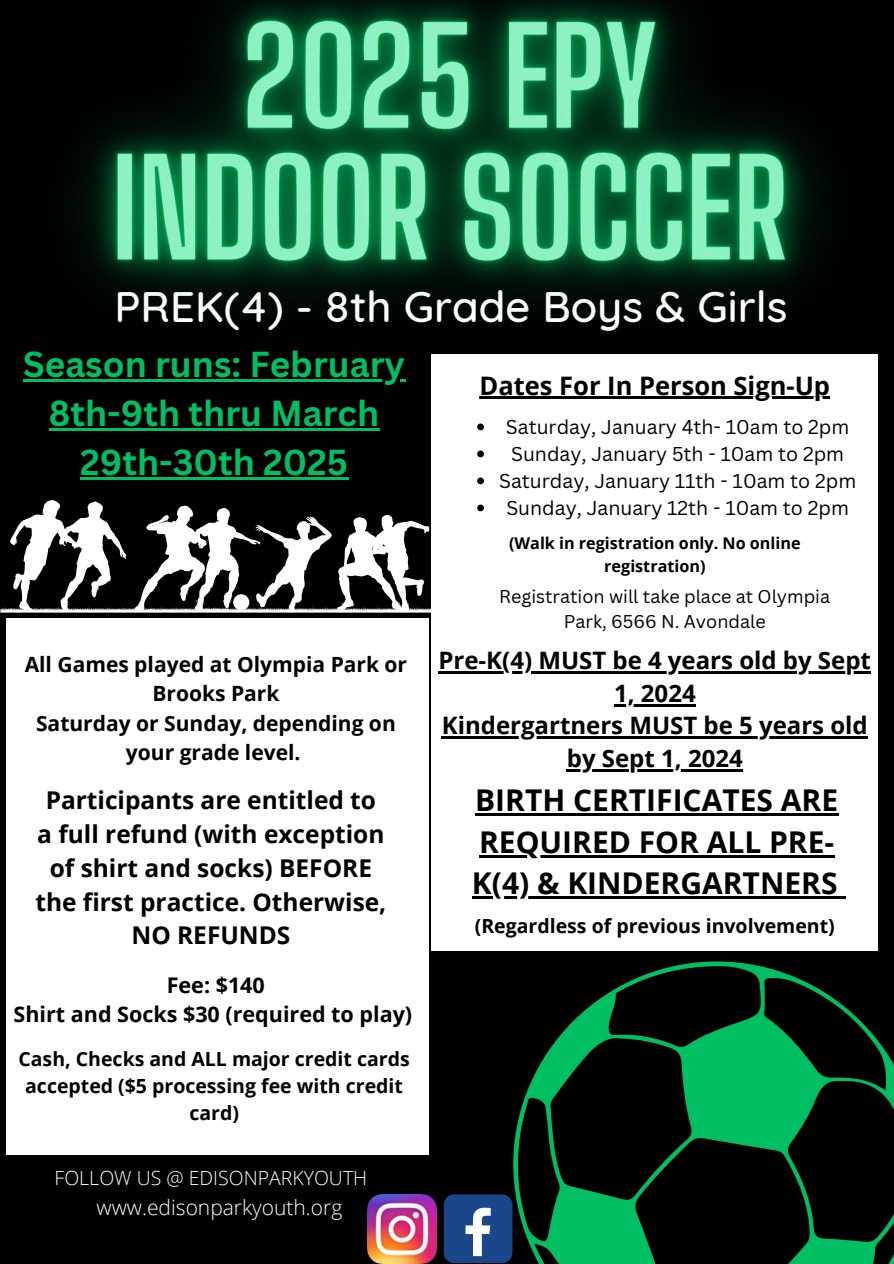
<style>
.page{position:relative;width:894px;height:1264px;background:#fff}
.page>*{position:absolute;margin:0;border:0;box-sizing:border-box;transform-origin:0 0}
.t1{font:500 43.5px "Quicksand";color:#fff}
.t2{font:700 35.1px/49.2px "Canva Sans";color:#00bf63;text-align:center}
.t3{font:700 30px "Open Sans";color:#000}
.t4{font:700 25.5px "Open Sans";color:#000}
.t5{font:700 24.45px/33.8px "Open Sans";color:#000;text-align:center}
.t6{font:700 24px "Open Sans";color:#000}
.t7{font:700 21.45px "Open Sans";color:#000}
.t8{font:700 21px/29.2px "Open Sans";color:#000;text-align:center}
.t9{font:300 21px "Open Sans";color:#fff}
.t10{font:19.5px "Canva Sans";color:#000}
.t11{font:700 19.5px/27px "Open Sans";color:#000;text-align:center}
.t12{font:300 19.5px "Open Sans";color:#fff}
.t13{font:18px/24.8px "Canva Sans";color:#000;text-align:center}
.t14{font:700 16.2px/22.5px "Open Sans";color:#000;text-align:center}
</style>
<div class="page">
<div style="left:0;top:0;width:893px;height:1263px;background:#000"></div>
<div style="left:431px;top:354px;width:447px;height:596px;background:#fff"></div>
<div style="left:6px;top:618px;width:423px;height:536px;background:#fff"></div>
<img style="left:367px;top:1194px;width:69px;height:68px">
<svg style="left:513px;top:961px;width:380px;height:302px"></svg>
<div style="left:443px;top:1194px;width:69px;height:68px;background:#1a4789;border-radius:10px"></div>
<svg style="left:465px;top:1207px;width:25px;height:49px"></svg>
<svg style="left:0;top:500px;width:431px;height:112px"></svg>
<hr style="left:438px;top:671px;width:433px;height:2px;background:#000">
<hr style="left:614px;top:704px;width:81px;height:2px;background:#000">
<hr style="left:441px;top:736px;width:426px;height:2px;background:#000">
<hr style="left:566px;top:769px;width:176px;height:2px;background:#000">
<hr style="left:475px;top:813px;width:363px;height:2px;background:#000">
<hr style="left:479px;top:855px;width:355px;height:2px;background:#000">
<hr style="left:472px;top:896px;width:365px;height:2px;background:#000">
<svg style="left:837px;top:896px;width:8px;height:2px"></svg>
<svg style="left:477px;top:450px;width:7px;height:7px"></svg>
<svg style="left:477px;top:477px;width:7px;height:7px"></svg>
<svg style="left:477px;top:504px;width:7px;height:7px"></svg>
<hr style="left:80px;top:477px;width:268px;height:3px;background:#00bf63">
<img style="left:23px;top:0;width:807px;height:431px">
<h3 class="t1" style="left:114px;top:278px;width:674px">PREK(4) - 8th Grade Boys &amp; Girls</h3>
<h2 class="t2" style="left:23px;top:338px;width:383px">Season runs: February<br>8th-9th thru March<br>29th-30th 2025</h2>
<p class="t8" style="left:25px;top:649px;width:384px">All Games played at Olympia Park or<br>Brooks Park</p>
<p class="t8" style="left:36px;top:707px;width:361px">Saturday or Sunday, depending on your grade level.</p>
<p class="t5" style="left:35px;top:782px;width:352px">Participants are entitled to a full refund (with exception of shirt and socks) BEFORE the first practice. Otherwise,<br>NO REFUNDS</p>
<p class="t7" style="left:167px;top:969px;width:99px">Fee: $140</p>
<p class="t7" style="left:14px;top:998px;width:400px">Shirt and Socks $30 (required to play)</p>
<p class="t11" style="left:18px;top:1045px;width:393px">Cash, Checks and ALL major credit cards accepted ($5 processing fee with credit card)</p>
<p class="t12" style="left:55px;top:1164px;width:314px">FOLLOW US @ EDISONPARKYOUTH</p>
<p class="t9" style="left:97px;top:1192px;width:247px">www.edisonparkyouth.org</p>
<h5 class="t4" style="left:479px;top:367px;width:352px">Dates For In Person Sign-Up</h5>
<p class="t10" style="left:506px;top:413px;width:345px">Saturday, January 4th- 10am to 2pm</p>
<h6 class="t10" style="left:511px;top:440px;width:334px">Sunday, January 5th - 10am to 2pm</h6>
<p class="t10" style="left:499px;top:467px;width:358px">Saturday, January 11th - 10am to 2pm</p>
<p class="t10" style="left:506px;top:494px;width:344px">Sunday, January 12th - 10am to 2pm</p>
<h5 class="t14" style="left:509px;top:532px;width:293px">(Walk in registration only. No online registration)</h5>
<p class="t13" style="left:499px;top:583px;width:332px">Registration will take place at Olympia<br>Park, 6566 N. Avondale</p>
<p class="t6" style="left:438px;top:643px;width:434px">Pre-K(4) MUST be 4 years old by Sept</p>
<p class="t6" style="left:614px;top:676px;width:83px">1, 2024</p>
<p class="t6" style="left:441px;top:708px;width:427px">Kindergartners MUST be 5 years old</p>
<p class="t6" style="left:566px;top:741px;width:177px">by Sept 1, 2024</p>
<p class="t3" style="left:475px;top:779px;width:364px">BIRTH CERTIFICATES ARE</p>
<p class="t3" style="left:479px;top:820px;width:356px">REQUIRED FOR ALL PRE-</p>
<h5 class="t3" style="left:472px;top:862px;width:367px">K(4) &amp; KINDERGARTNERS</h5>
<h4 class="t11" style="left:474px;top:912px;width:361px">(Regardless of previous involvement)</h4>
</div>
